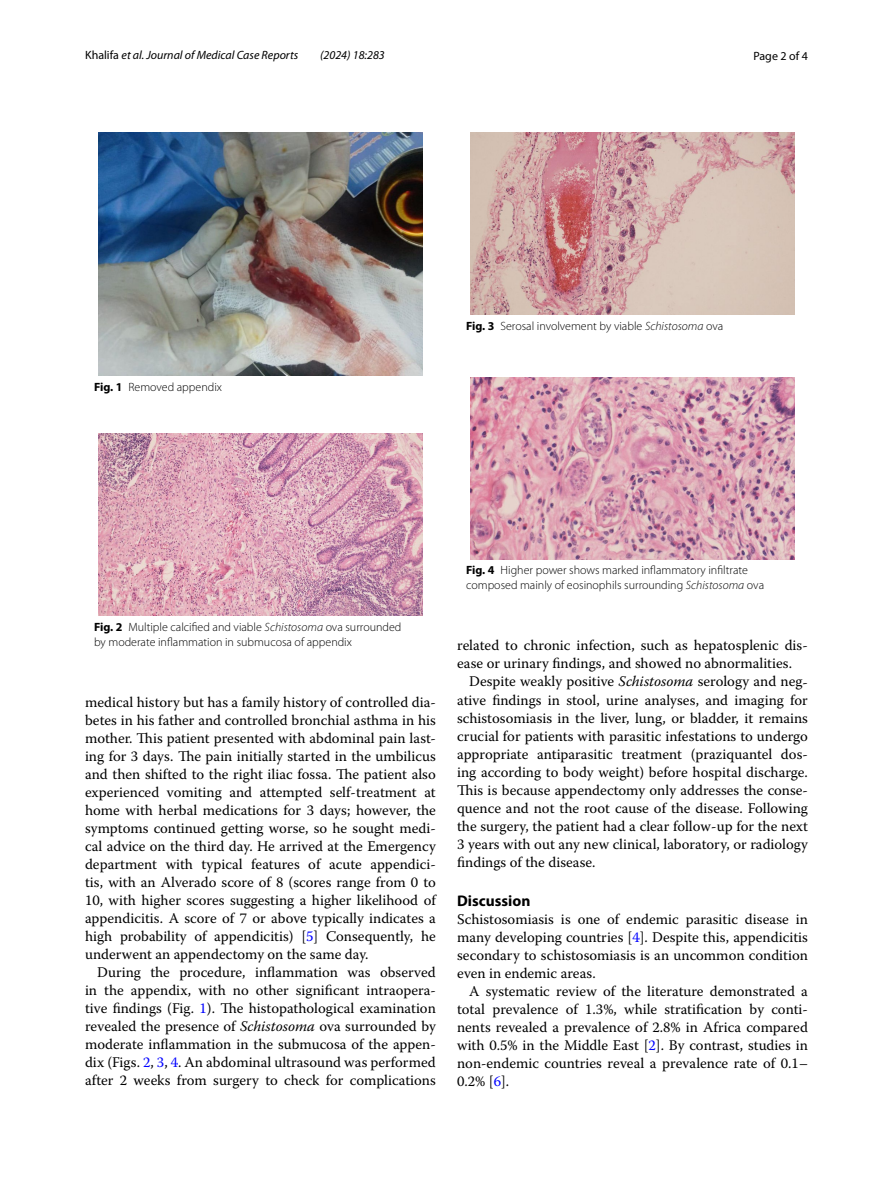
<style>
.page{position:relative;width:893px;height:1187px;background:#fff}
.page>*{position:absolute;margin:0;border:0;box-sizing:border-box;transform-origin:0 0}
.t1{font:700 15.45px "Myriad Pro";color:#000}
.t2{font:14.7px/18px "Warnock Pro";color:#000;text-align:justify}
.t3{font:300 12px/15px "Myriad Pro";color:#000}
.t4{font:italic 12px "Myriad Pro";color:#000}
.t5{font:12px "Myriad Pro";color:#000}
.s1{font-style:normal}
.s2{font-weight:700}
.s3{font-style:italic}
.s4{color:#00f}
</style>
<div class="page">
<img style="left:99px;top:133px;width:323px;height:242px">
<img style="left:99px;top:433px;width:323px;height:182px">
<img style="left:471px;top:133px;width:323px;height:182px">
<img style="left:471px;top:377px;width:323px;height:182px">
<p class="t4" style="left:85px;top:48px;width:215px"><span class="s1">Khalifa</span> et al. Journal of Medical Case Reports</p>
<p class="t4" style="left:320px;top:48px;width:66px">(2024) 18:283</p>
<p class="t5" style="left:753px;top:48px;width:56px">Page 2 of 4</p>
<p class="t3" style="left:94px;top:379px;width:129px"><span class="s2">Fig. 1</span> Removed appendix</p>
<p class="t3" style="left:466px;top:319px;width:259px"><span class="s2">Fig. 3</span> Serosal involvement by viable <span class="s3">Schistosoma</span> ova</p>
<p class="t3" style="left:94px;top:619px;width:309px"><span class="s2">Fig. 2</span> Multiple calcified and viable <span class="s3">Schistosoma</span> ova surrounded by moderate inflammation in submucosa of appendix</p>
<p class="t2" style="left:85px;top:692px;width:352px">medical history but has a family history of controlled dia&shy;betes in his father and controlled bronchial asthma in his mother. This patient presented with abdominal pain last&shy;ing for 3 days. The pain initially started in the umbilicus and then shifted to the right iliac fossa. The patient also experienced vomiting and attempted self-treatment at home with herbal medications for 3 days; however, the symptoms continued getting worse, so he sought medi&shy;cal advice on the third day. He arrived at the Emergency department with typical features of acute appendici&shy;tis, with an Alverado score of 8 (scores range from 0 to 10, with higher scores suggesting a higher likelihood of appendicitis. A score of 7 or above typically indicates a high probability of appendicitis) [<span class="s4">5</span>] Consequently, he underwent an appendectomy on the same day.</p>
<p class="t2" style="left:85px;top:962px;width:352px;text-indent:12px">During the procedure, inflammation was observed in the appendix, with no other significant intraopera&shy;tive findings (Fig. <span class="s4">1</span>). The histopathological examination revealed the presence of <span class="s3">Schistosoma</span> ova surrounded by moderate inflammation in the submucosa of the appen&shy;dix (Figs. <span class="s4">2</span>, <span class="s4">3</span>, <span class="s4">4</span>. An abdominal ultrasound was performed after 2 weeks from surgery to check for complications</p>
<p class="t3" style="left:466px;top:563px;width:300px"><span class="s2">Fig. 4</span> Higher power shows marked inflammatory infiltrate composed mainly of eosinophils surrounding <span class="s3">Schistosoma</span> ova</p>
<p class="t2" style="left:457px;top:636px;width:352px">related to chronic infection, such as hepatosplenic dis&shy;ease or urinary findings, and showed no abnormalities.</p>
<p class="t2" style="left:457px;top:672px;width:352px;text-indent:12px">Despite weakly positive <span class="s3">Schistosoma</span> serology and neg&shy;ative findings in stool, urine analyses, and imaging for schistosomiasis in the liver, lung, or bladder, it remains crucial for patients with parasitic infestations to undergo appropriate antiparasitic treatment (praziquantel dos&shy;ing according to body weight) before hospital discharge.<br>This is because appendectomy only addresses the conse&shy;quence and not the root cause of the disease. Following the surgery, the patient had a clear follow-up for the next 3 years with out any new clinical, laboratory, or radiology findings of the disease.</p>
<p class="t1" style="left:457px;top:890px;width:75px">Discussion</p>
<p class="t2" style="left:457px;top:909px;width:352px">Schistosomiasis is one of endemic parasitic disease in many developing countries [<span class="s4">4</span>]. Despite this, appendicitis secondary to schistosomiasis is an uncommon condition even in endemic areas.</p>
<p class="t2" style="left:457px;top:981px;width:352px;text-indent:12px">A systematic review of the literature demonstrated a total prevalence of 1.3%, while stratification by conti&shy;nents revealed a prevalence of 2.8% in Africa compared with 0.5% in the Middle East [<span class="s4">2</span>]. By contrast, studies in non-endemic countries reveal a prevalence rate of 0.1– 0.2% [<span class="s4">6</span>].</p>
</div>
